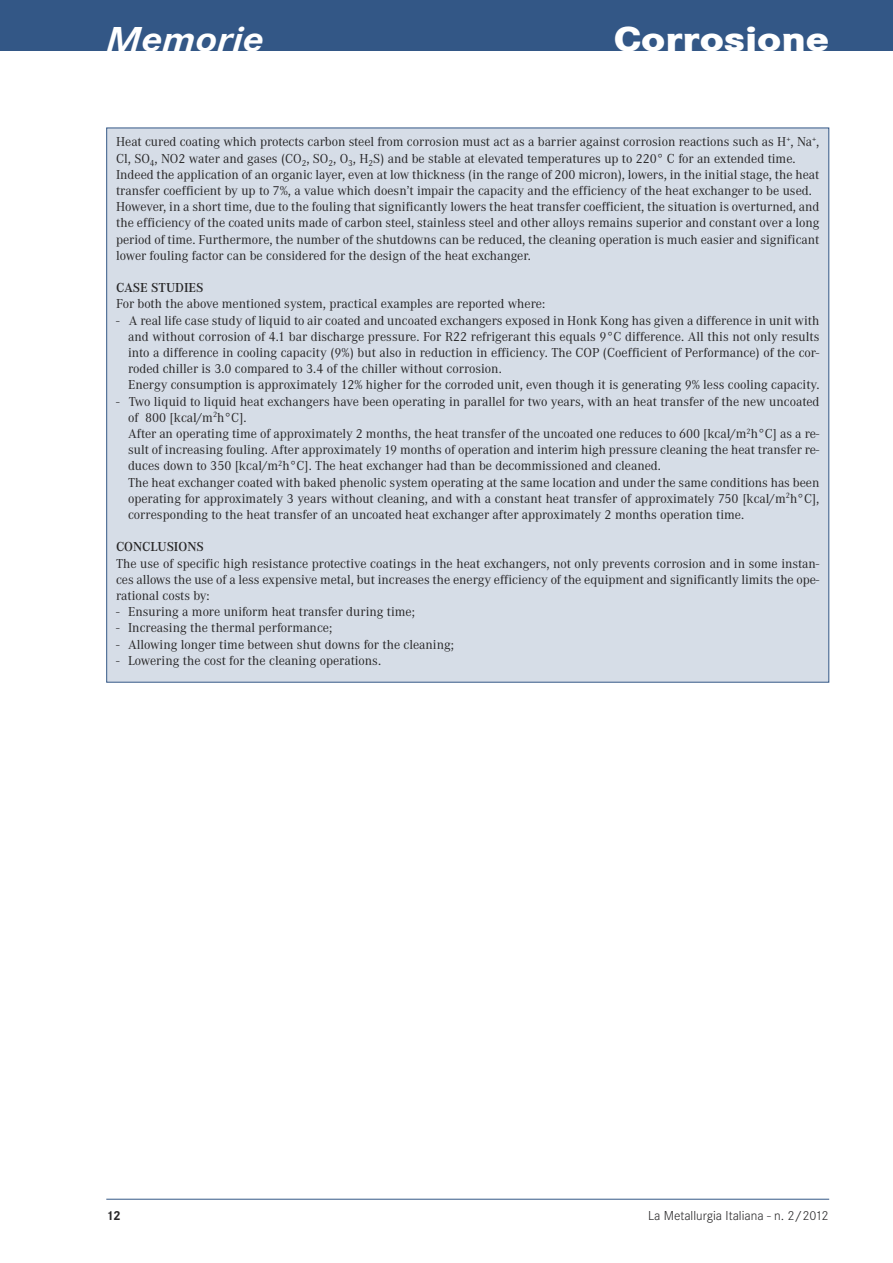
<style>
.page{position:relative;width:893px;height:1263px;background:#fff}
.page>*{position:absolute;margin:0;border:0;box-sizing:border-box;transform-origin:0 0}
.t1{font:800 36px "Corporate S";color:#fff;scale:1.14 1}
.t2{font:italic 700 36px "Corporate S";color:#fff;scale:1.14 1}
.t3{font:13.5px/16.2px "Corporate A";color:#272627}
.t4{font:300 13.5px "Corporate S";color:#272627}
.t5{font:600 13.5px "Corporate A";color:#272627}
.t6{font:700 13.5px "Corporate S";color:#272627}
</style>
<div class="page">
<div style="left:0;top:0;width:893px;height:50px;background:#335786"></div>
<hr style="left:106px;top:1199px;width:723px;height:1px;background:#335786">
<div style="left:107px;top:128px;width:721px;height:554px;background:#d6dde7"></div>
<h1 class="t2" style="left:106px;top:17px;width:140px">Memorie</h1>
<h1 class="t1" style="left:614px;top:18px;width:190px">Corrosione</h1>
<p class="t3" style="left:116px;top:134px;width:705px">Heat cured coating which protects carbon steel from corrosion must act as a barrier against corrosion reactions such as H<sup>+</sup>, Na<sup>+</sup>, Cl, SO<sub>4</sub>, NO2 water and gases (CO<sub>2</sub>, SO<sub>2</sub>, O<sub>3</sub>, H<sub>2</sub>S) and be stable at elevated temperatures up to 220° C for an extended time.<br>Indeed the application of an organic layer, even at low thickness (in the range of 200 micron), lowers, in the initial stage, the heat transfer coefficient by up to 7%, a value which doesn’t impair the capacity and the efficiency of the heat exchanger to be used.<br>However, in a short time, due to the fouling that significantly lowers the heat transfer coefficient, the situation is overturned, and the efficiency of the coated units made of carbon steel, stainless steel and other alloys remains superior and constant over a long period of time. Furthermore, the number of the shutdowns can be reduced, the cleaning operation is much easier and significant lower fouling factor can be considered for the design of the heat exchanger.</p>
<p class="t5" style="left:116px;top:280px;width:89px">CASE STUDIES</p>
<p class="t3" style="left:116px;top:296px;width:431px">For both the above mentioned system, practical examples are reported where:</p>
<p class="t3" style="left:128px;top:312px;width:693px;text-indent:-12px">- A real life case study of liquid to air coated and uncoated exchangers exposed in Honk Kong has given a difference in unit with and without corrosion of 4.1 bar discharge pressure. For R22 refrigerant this equals 9°C difference. All this not only results into a difference in cooling capacity (9%) but also in reduction in efficiency. The COP (Coefficient of Performance) of the cor&shy;roded chiller is 3.0 compared to 3.4 of the chiller without corrosion.<br>Energy consumption is approximately 12% higher for the corroded unit, even though it is generating 9% less cooling capacity.</p>
<p class="t3" style="left:128px;top:393px;width:693px;text-indent:-12px">- Two liquid to liquid heat exchangers have been operating in parallel for two years, with an heat transfer of the new uncoated of 800 [kcal/m<sup>2</sup>h°C].<br>After an operating time of approximately 2 months, the heat transfer of the uncoated one reduces to 600 [kcal/m<sup>2</sup>h°C] as a re&shy;sult of increasing fouling. After approximately 19 months of operation and interim high pressure cleaning the heat transfer re&shy;duces down to 350 [kcal/m<sup>2</sup>h°C]. The heat exchanger had than be decommissioned and cleaned.<br>The heat exchanger coated with baked phenolic system operating at the same location and under the same conditions has been operating for approximately 3 years without cleaning, and with a constant heat transfer of approximately 750 [kcal/m<sup>2</sup>h°C], corresponding to the heat transfer of an uncoated heat exchanger after approximately 2 months operation time.</p>
<p class="t5" style="left:116px;top:539px;width:89px">CONCLUSIONS</p>
<p class="t3" style="left:116px;top:555px;width:705px;text-align:justify">The use of specific high resistance protective coatings in the heat exchangers, not only prevents corrosion and in some instan&shy;ces allows the use of a less expensive metal, but increases the energy efficiency of the equipment and significantly limits the ope&shy;rational costs by:</p>
<p class="t3" style="left:116px;top:603px;width:300px">- Ensuring a more uniform heat transfer during time;</p>
<p class="t3" style="left:116px;top:620px;width:218px">- Increasing the thermal performance;</p>
<p class="t3" style="left:116px;top:636px;width:339px">- Allowing longer time between shut downs for the cleaning;</p>
<p class="t3" style="left:116px;top:652px;width:267px">- Lowering the cost for the cleaning operations.</p>
<p class="t6" style="left:106px;top:1207px;width:16px">12</p>
<p class="t4" style="left:648px;top:1207px;width:182px">La Metallurgia Italiana - n. 2/2012</p>
</div>
